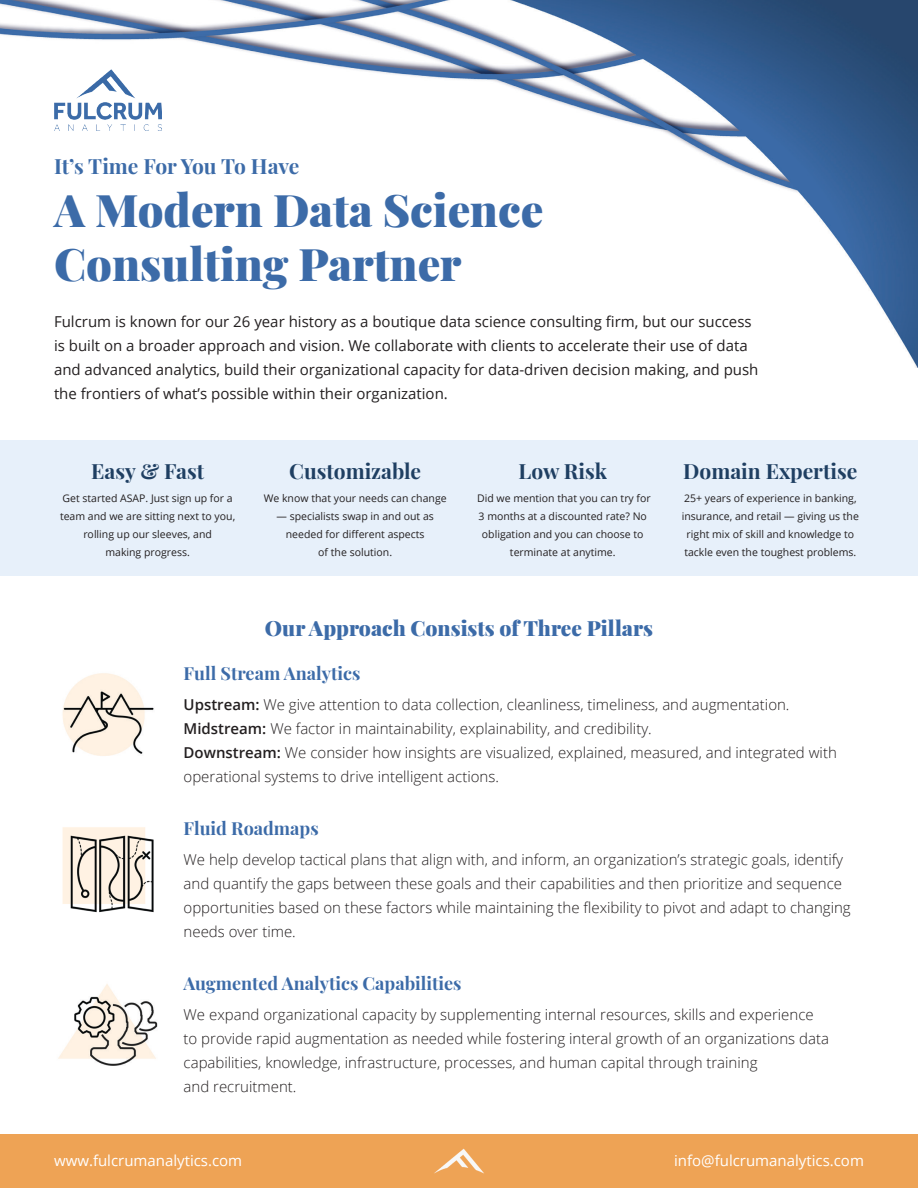
<style>
.page{position:relative;width:918px;height:1188px;background:#fff}
.page>*{position:absolute;margin:0;border:0;box-sizing:border-box;transform-origin:0 0}
.t1{font:900 45px "Playfair Display";color:#3c6ba8}
.t2{font:700 21px "Playfair Display";color:#1f3f62}
.t3{font:900 21px "Playfair Display";color:#3c6ba8}
.t4{font:700 21px "Playfair Display";letter-spacing:-.005em;color:#3c6ba8}
.t5{font:700 18px "Playfair Display";color:#3c6ba8}
.t6{font:300 15px/24px "Open Sans";color:#231f20}
.t7{font:15px/24px "Open Sans";color:#231f20}
.t8{font:15px "Open Sans";color:#fff}
.t9{font:10.5px/18px "Open Sans";color:#231f20;text-align:center}
.s1{font-weight:600}
</style>
<div class="page">
<img style="left:0;top:0;width:918px;height:367px">
<div style="left:0;top:1134px;width:918px;height:54px;background:#eea355"></div>
<img style="left:55px;top:69px;width:107px;height:61px">
<img style="left:62px;top:673px;width:92px;height:83px">
<img style="left:62px;top:827px;width:92px;height:86px">
<img style="left:58px;top:984px;width:100px;height:82px">
<img style="left:434px;top:1148px;width:50px;height:26px">
<div style="left:0;top:441px;width:918px;height:135px;background:#e7f0fa"></div>
<p class="t4" style="left:54px;top:150px;width:247px">It’s Time For You To Have</p>
<p class="t1" style="left:54px;top:174px;width:491px">A Modern Data Science</p>
<p class="t1" style="left:54px;top:228px;width:409px">Consulting Partner</p>
<p class="t7" style="left:54px;top:309px;width:706px">Fulcrum is known for our 26 year history as a boutique data science consulting firm, but our success is built on a broader approach and vision. We collaborate with clients to accelerate their use of data and advanced analytics, build their organizational capacity for data-driven decision making, and push the frontiers of what’s possible within their organization.</p>
<p class="t2" style="left:91px;top:454px;width:114px">Easy &amp; Fast</p>
<p class="t2" style="left:289px;top:454px;width:133px">Customizable</p>
<p class="t2" style="left:519px;top:454px;width:90px">Low Risk</p>
<p class="t2" style="left:683px;top:454px;width:176px">Domain Expertise</p>
<p class="t9" style="left:60px;top:489px;width:177px">Get started ASAP. Just sign up for a team and we are sitting next to you, rolling up our sleeves, and</p>
<p class="t9" style="left:105px;top:543px;width:86px">making progress.</p>
<p class="t9" style="left:477px;top:489px;width:175px">Did we mention that you can try for<br>3 months at a discounted rate? No obligation and you can choose to terminate at anytime.</p>
<p class="t9" style="left:682px;top:489px;width:179px">25+ years of experience in banking, insurance, and retail — giving us the right mix of skill and knowledge to tackle even the toughest problems.</p>
<p class="t9" style="left:264px;top:489px;width:184px">We know that your needs can change</p>
<p class="t9" style="left:277px;top:507px;width:159px">— specialists swap in and out as needed for different aspects</p>
<p class="t9" style="left:318px;top:543px;width:75px">of the solution.</p>
<p class="t3" style="left:265px;top:612px;width:390px">Our Approach Consists of Three Pillars</p>
<p class="t5" style="left:184px;top:659px;width:178px">Full Stream Analytics</p>
<p class="t6" style="left:184px;top:692px;width:607px"><span class="s1">Upstream:</span> We give attention to data collection, cleanliness, timeliness, and augmentation.<br><span class="s1">Midstream:</span> We factor in maintainability, explainability, and credibility.</p>
<p class="t6" style="left:184px;top:740px;width:655px"><span class="s1">Downstream:</span> We consider how insights are visualized, explained, measured, and integrated with operational systems to drive intelligent actions.</p>
<p class="t5" style="left:184px;top:814px;width:137px">Fluid Roadmaps</p>
<p class="t6" style="left:184px;top:847px;width:669px">We help develop tactical plans that align with, and inform, an organization’s strategic goals, identify and quantify the gaps between these goals and their capabilities and then prioritize and sequence opportunities based on these factors while maintaining the flexibility to pivot and adapt to changing needs over time.</p>
<p class="t5" style="left:184px;top:969px;width:280px">Augmented Analytics Capabilities</p>
<p class="t6" style="left:184px;top:1002px;width:647px">We expand organizational capacity by supplementing internal resources, skills and experience to provide rapid augmentation as needed while fostering interal growth of an organizations data capabilities, knowledge, infrastructure, processes, and human capital through training</p>
<p class="t6" style="left:184px;top:1074px;width:114px">and recruitment.</p>
<p class="t8" style="left:54px;top:1150px;width:190px">www.fulcrumanalytics.com</p>
<p class="t8" style="left:674px;top:1151px;width:191px">info@fulcrumanalytics.com</p>
</div>
